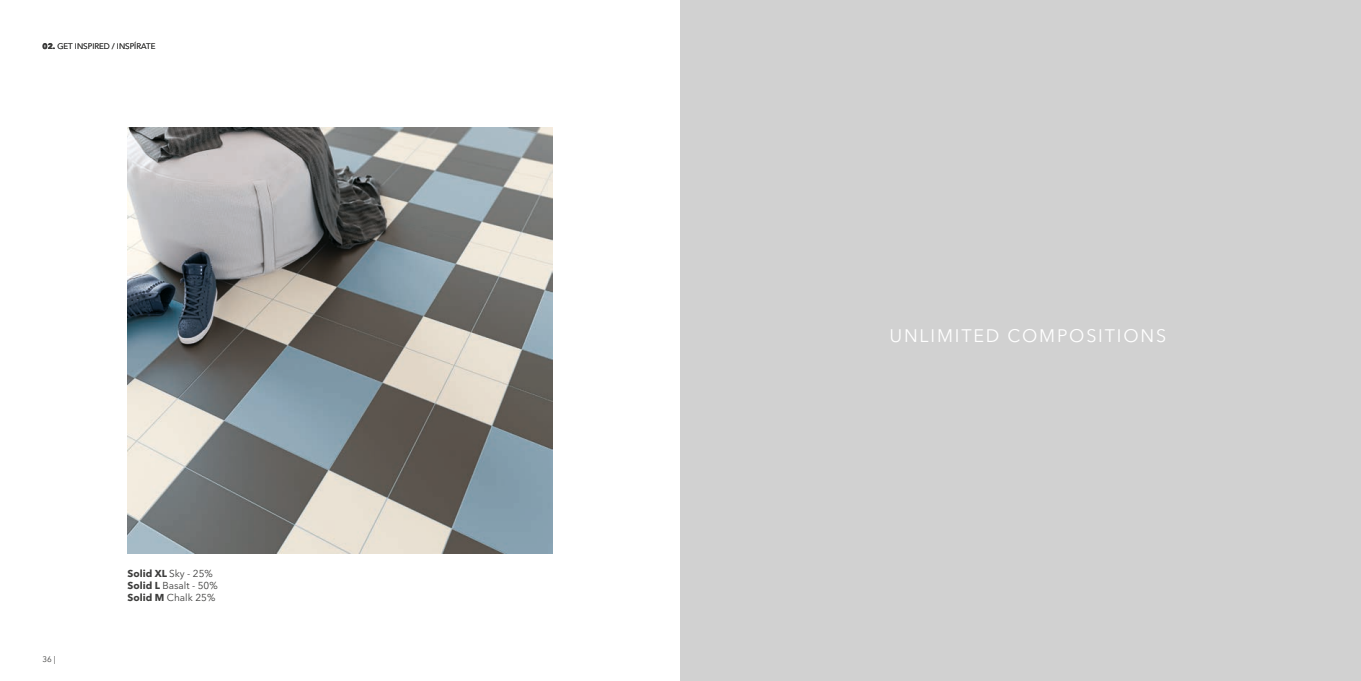
<style>
.page{position:relative;width:1361px;height:681px;background:#fff}
.page>*{position:absolute;margin:0;border:0;box-sizing:border-box;transform-origin:0 0}
.t1{font:18px "Avenir Next LT Pro";letter-spacing:.1em;color:#fff}
.t2{font:10px/12px "Avenir Next LT Pro";color:#3d3d3c}
.t3{font:300 8px "Avenir LT Std";color:#000}
.t4{font:8px "Avenir Next LT Pro";color:#3d3d3c}
.s1{font-family:"Avenir Next LT Pro";font-weight:700}
.s2{font-weight:700}
</style>
<div class="page">
<div style="left:680px;top:0;width:681px;height:680px;background:#d1d1d1"></div>
<img style="left:128px;top:128px;width:425px;height:425px">
<p class="t3" style="left:43px;top:41px;width:114px"><span class="s1">02.</span> GET INSPIRED / INSPÍRATE</p>
<p class="t4" style="left:43px;top:654px;width:15px">36 |</p>
<p class="t2" style="left:128px;top:567px;width:92px"><span class="s2">Solid XL</span> Sky - 25%<br><span class="s2">Solid L</span> Basalt - 50%<br><span class="s2">Solid M</span> Chalk 25%</p>
<h1 class="t1" style="left:889px;top:324px;width:278px">UNLIMITED COMPOSITIONS</h1>
</div>
